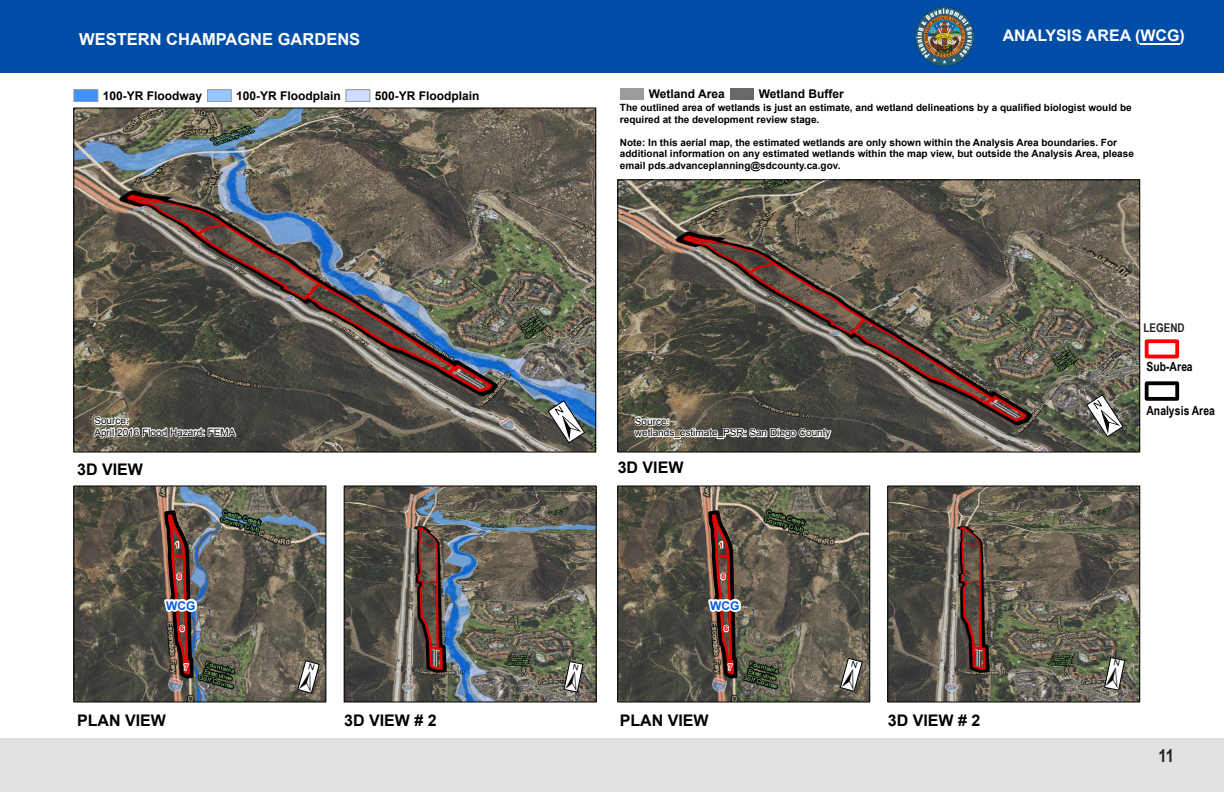
<style>
.page{position:relative;width:1224px;height:792px;background:#fff}
.page>*{position:absolute;margin:0;border:0;box-sizing:border-box;transform-origin:0 0}
.t1{font:48px "ESRI North";color:#000}
.t2{font:700 17.9px "Arial Narrow";color:#231f20}
.t3{font:700 16.5px "Arial";color:#fff}
.t4{font:700 16px "Arial";color:#000}
.t5{font:700 16px "Arial";color:#fff}
.t6{font:700 12.6px "Arial Narrow";letter-spacing:.005em;color:#000}
.t7{font:12.6px "Arial";letter-spacing:.005em;color:#000}
.t8{font:700 12px "Arial";color:#000}
.t9{font:700 12px "Arial Narrow";color:#000}
.t10{font:700 12px "Arial";color:#005ce6}
.t11{font:700 12px "Arial Narrow";color:#231f20}
.t12{font:700 10px/11.5px "Arial";color:#000}
.t13{font:10px/11.5px "Arial";color:#000}
.t14{font:700 8px "Arial";color:#f00}
</style>
<div class="page">
<div style="left:0;top:0;width:1224px;height:73px;background:#004da8"></div>
<hr style="left:1140px;top:43px;width:40px;height:2px;background:#fff">
<img style="left:916px;top:8px;width:57px;height:57px">
<div style="left:0;top:738px;width:1224px;height:54px;background:#e1e1e1"></div>
<img style="left:619px;top:181px;width:519px;height:270px">
<img style="left:75px;top:110px;width:519px;height:341px">
<img style="left:346px;top:488px;width:249px;height:212px">
<div style="left:344px;top:486px;width:253px;height:216px;border:1px solid #000"></div>
<img style="left:889px;top:488px;width:249px;height:212px">
<div style="left:887px;top:486px;width:253px;height:216px;border:1px solid #000"></div>
<img style="left:619px;top:488px;width:249px;height:212px">
<div style="left:617px;top:486px;width:253px;height:216px;border:1px solid #000"></div>
<div style="left:620px;top:88px;width:24px;height:12px;background:#9c9c9c"></div>
<div style="left:730px;top:88px;width:24px;height:12px;background:#686868"></div>
<div style="left:74px;top:89px;width:24px;height:13px;background:#4093ff;border:1px solid #6e6e6e"></div>
<div style="left:207px;top:89px;width:24px;height:13px;background:#96c5ff;border:1px solid #6e6e6e"></div>
<div style="left:346px;top:89px;width:24px;height:13px;background:#ceddff;border:1px solid #6e6e6e"></div>
<svg style="left:632px;top:286px;width:201px;height:394px;background:#6b655a"></svg>
<div style="left:1145px;top:339px;width:34px;height:19px;border:4px solid #f00"></div>
<div style="left:1145px;top:381px;width:34px;height:20px;border:4px solid #000"></div>
<svg style="left:547px;top:399px;width:39px;height:45px"></svg>
<svg style="left:1085px;top:393px;width:39px;height:45px"></svg>
<svg style="left:74px;top:286px;width:252px;height:416px;background:#68645b"></svg>
<svg style="left:563px;top:660px;width:21px;height:39px"></svg>
<svg style="left:839px;top:657px;width:24px;height:36px"></svg>
<svg style="left:1103px;top:656px;width:23px;height:35px"></svg>
<h3 class="t5" style="left:77px;top:23px;width:260px">PROPERTY SPECIFIC REQUESTS</h3>
<h3 class="t3" style="left:79px;top:28px;width:283px">WESTERN CHAMPAGNE GARDENS</h3>
<h3 class="t5" style="left:1003px;top:24px;width:184px">ANALYSIS AREA (WCG)</h3>
<p class="t8" style="left:103px;top:88px;width:101px">100-YR Floodway</p>
<p class="t8" style="left:236px;top:88px;width:106px">100-YR Floodplain</p>
<p class="t8" style="left:375px;top:88px;width:106px">500-YR Floodplain</p>
<p class="t8" style="left:649px;top:86px;width:78px">Wetland Area</p>
<p class="t8" style="left:759px;top:86px;width:87px">Wetland Buffer</p>
<p class="t12" style="left:620px;top:102px;width:513px">The outlined area of wetlands is just an estimate, and wetland delineations by a qualified biologist would be required at the development review stage.</p>
<p class="t12" style="left:620px;top:137px;width:516px">Note: In this aerial map, the estimated wetlands are only shown within the Analysis Area boundaries. For additional information on any estimated wetlands within the map view, but outside the Analysis Area, please email pds.advanceplanning@sdcounty.ca.gov.</p>
<p class="t7" style="left:592px;top:160px;width:73px">PROPOSED</p>
<p class="t11" style="left:1144px;top:318px;width:43px">LEGEND</p>
<p class="t9" style="left:1145px;top:320px;width:36px">Legend</p>
<p class="t13" style="left:94px;top:415px;width:143px">Source:<br>April 2016 Flood Hazard: FEMA</p>
<p class="t13" style="left:635px;top:416px;width:197px">Source:<br>wetlands_estimate_PSR: San Diego County</p>
<p class="t6" style="left:1147px;top:357px;width:48px">Sub-Area</p>
<p class="t6" style="left:1147px;top:401px;width:70px">Analysis Area</p>
<p class="t9" style="left:1147px;top:360px;width:22px">PSR</p>
<p class="t9" style="left:1144px;top:401px;width:67px">Analysis Area</p>
<h3 class="t4" style="left:77px;top:458px;width:67px">3D VIEW</h3>
<h3 class="t4" style="left:618px;top:457px;width:67px">3D VIEW</h3>
<p class="t14" style="left:175px;top:539px;width:6px">1</p>
<p class="t14" style="left:719px;top:539px;width:6px">1</p>
<p class="t14" style="left:177px;top:571px;width:6px">8</p>
<p class="t14" style="left:721px;top:571px;width:6px">8</p>
<p class="t10" style="left:166px;top:598px;width:31px">WCG</p>
<p class="t10" style="left:710px;top:598px;width:31px">WCG</p>
<p class="t14" style="left:180px;top:623px;width:6px">6</p>
<p class="t14" style="left:724px;top:623px;width:6px">6</p>
<p class="t14" style="left:184px;top:662px;width:6px">7</p>
<p class="t14" style="left:728px;top:662px;width:6px">7</p>
<h1 class="t1" style="left:1115px;top:660px;width:16px">±</h1>
<h3 class="t4" style="left:77px;top:709px;width:90px">PLAN VIEW</h3>
<h3 class="t4" style="left:73px;top:715px;width:67px">3D VIEW</h3>
<h3 class="t4" style="left:344px;top:709px;width:94px">3D VIEW # 2</h3>
<h3 class="t4" style="left:620px;top:709px;width:90px">PLAN VIEW</h3>
<h3 class="t4" style="left:888px;top:709px;width:94px">3D VIEW # 2</h3>
<h2 class="t2" style="left:1158px;top:742px;width:17px">11</h2>
</div>
